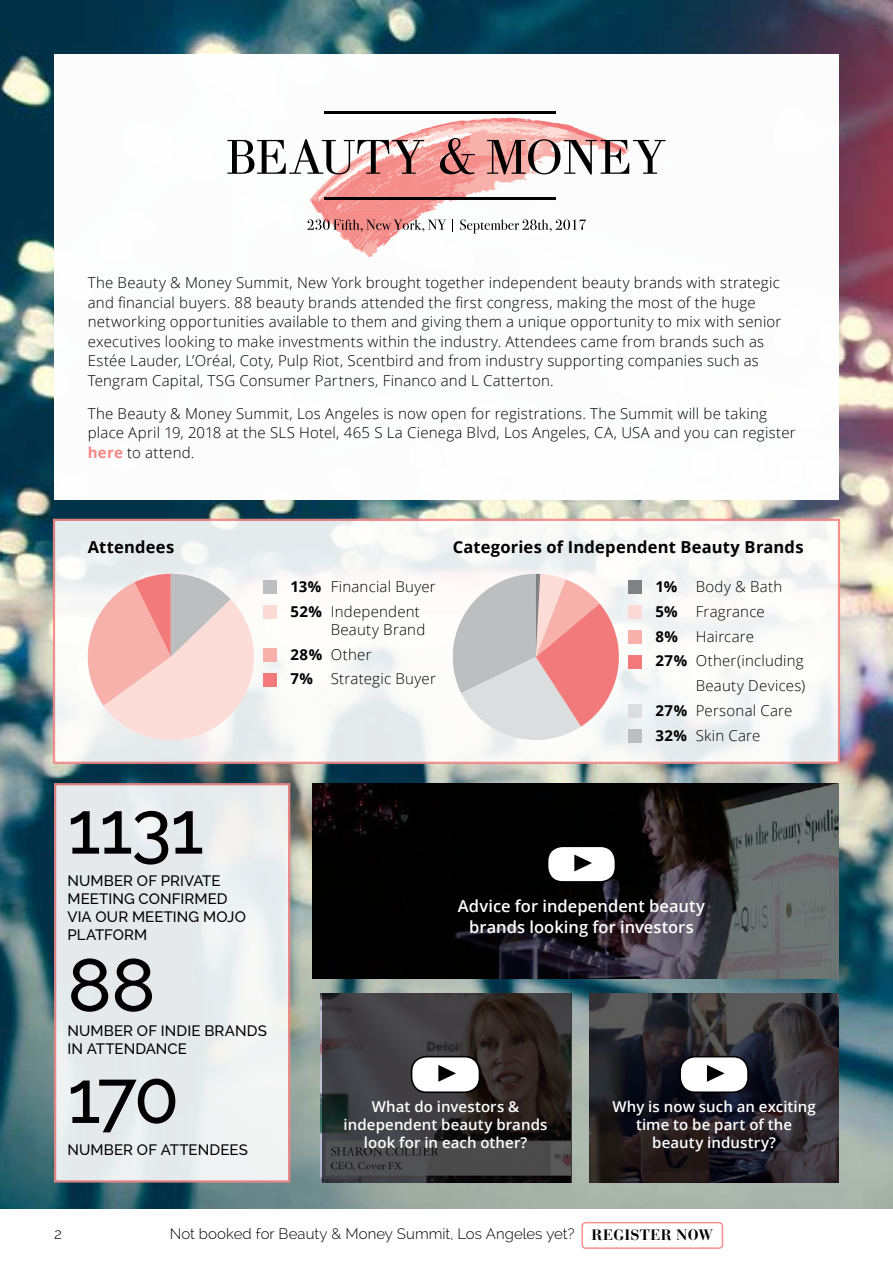
<style>
.page{position:relative;width:893px;height:1263px;background:#fff}
.page>*{position:absolute;margin:0;border:0;box-sizing:border-box;transform-origin:0 0}
.t1{font:500 74.25px "Raleway";letter-spacing:-.015em;color:#000}
.t2{font:600 16.5px/21px "Open Sans";letter-spacing:.005em;color:#fff;text-align:center}
.t3{font:700 16.5px "Open Sans";letter-spacing:.015em;color:#000}
.t4{font:300 15px/19.5px "Open Sans";letter-spacing:.015em;color:#000}
.t5{font:600 15px/18px "Open Sans";letter-spacing:.005em;color:#fff;text-align:center}
.t6{font:500 15px/18px "Raleway";letter-spacing:.005em;color:#000}
.t7{font:300 15px "Raleway";letter-spacing:.005em;color:#000}
.s1{font-weight:700;color:#f48785}
.s2{font-weight:700}
.s3{font-family:"Bauer Bodoni";font-weight:700}
</style>
<div class="page">
<img style="left:0;top:0;width:893px;height:1209px">
<div style="left:581px;top:1222px;width:142px;height:27px;border:2px solid #f5928f;border-radius:4px"></div>
<svg style="left:322px;top:993px;width:249px;height:189px;background:#383536"></svg>
<svg style="left:589px;top:993px;width:250px;height:189px;background:#2a272d"></svg>
<div style="left:54px;top:783px;width:236px;height:399px;background:linear-gradient(to right,#e3e7eb,#eff2f2);border:2px solid #f48785"></div>
<div style="left:412px;top:1057px;width:67px;height:35px;background:#fff;border-radius:15px"></div>
<div style="left:411px;top:1056px;width:69px;height:37px;border:2px solid #000;border-radius:15px"></div>
<svg style="left:438px;top:1065px;width:18px;height:17px"></svg>
<div style="left:680px;top:1057px;width:68px;height:35px;background:#fff;border-radius:15px"></div>
<div style="left:679px;top:1056px;width:70px;height:37px;border:2px solid #000;border-radius:15px"></div>
<svg style="left:707px;top:1065px;width:18px;height:17px"></svg>
<div style="left:54px;top:54px;width:785px;height:446px;background:#fff"></div>
<svg style="left:53px;top:519px;width:787px;height:245px"></svg>
<hr style="left:324px;top:111px;width:232px;height:3px;background:#010101">
<svg style="left:227px;top:118px;width:438px;height:139px"></svg>
<div style="left:263px;top:581px;width:14px;height:13px;background:#bcbec0"></div>
<div style="left:263px;top:605px;width:14px;height:14px;background:#fcdbd6"></div>
<div style="left:263px;top:648px;width:14px;height:14px;background:#f8b1aa"></div>
<div style="left:263px;top:673px;width:14px;height:13px;background:#f3797a"></div>
<div style="left:628px;top:581px;width:14px;height:13px;background:#808285"></div>
<div style="left:628px;top:605px;width:14px;height:14px;background:#fcdbd6"></div>
<div style="left:628px;top:630px;width:14px;height:14px;background:#f8b1aa"></div>
<div style="left:628px;top:655px;width:14px;height:13px;background:#f3797a"></div>
<div style="left:628px;top:704px;width:14px;height:14px;background:#dcddde"></div>
<div style="left:628px;top:729px;width:14px;height:14px;background:#bcbec0"></div>
<svg style="left:88px;top:574px;width:166px;height:166px;background:#f1cecb"></svg>
<svg style="left:453px;top:574px;width:166px;height:166px"></svg>
<svg style="left:312px;top:783px;width:527px;height:196px;background:#212022"></svg>
<div style="left:548px;top:846px;width:67px;height:36px;background:#fff;border-radius:15px"></div>
<div style="left:547px;top:845px;width:69px;height:38px;border:2px solid #000;border-radius:15px"></div>
<svg style="left:574px;top:854px;width:18px;height:17px"></svg>
<p class="t4" style="left:88px;top:273px;width:695px">The Beauty &amp; Money Summit, New York brought together independent beauty brands with strategic and financial buyers. 88 beauty brands attended the first congress, making the most of the huge networking opportunities available to them and giving them a unique opportunity to mix with senior executives looking to make investments within the industry. Attendees came from brands such as Estée Lauder, L’Oréal, Coty, Pulp Riot, Scentbird and from industry supporting companies such as Tengram Capital, TSG Consumer Partners, Financo and L Catterton.</p>
<p class="t4" style="left:88px;top:403px;width:709px">The Beauty &amp; Money Summit, Los Angeles is now open for registrations. The Summit will be taking place April 19, 2018 at the SLS Hotel, 465 S La Cienega Blvd, Los Angeles, CA, USA and you can register <span class="s1">here</span> to attend.</p>
<p class="t3" style="left:88px;top:535px;width:88px">Attendees</p>
<p class="t3" style="left:453px;top:535px;width:352px">Categories of Independent Beauty Brands</p>
<p class="t4" style="left:290px;top:576px;width:147px"><span class="s2">13%</span> Financial Buyer</p>
<p class="t4" style="left:331px;top:602px;width:96px;line-height:18px;text-indent:-40px"><span class="s2">52%</span> Independent<br>Beauty Brand</p>
<p class="t4" style="left:290px;top:644px;width:83px"><span class="s2">28%</span> Other</p>
<p class="t4" style="left:290px;top:669px;width:147px"><span class="s2">7%</span> Strategic Buyer</p>
<p class="t4" style="left:655px;top:576px;width:128px"><span class="s2">1%</span> Body &amp; Bath</p>
<p class="t4" style="left:655px;top:601px;width:111px"><span class="s2">5%</span> Fragrance</p>
<p class="t4" style="left:655px;top:626px;width:100px"><span class="s2">8%</span> Haircare</p>
<p class="t4" style="left:655px;top:651px;width:150px"><span class="s2">27%</span> Other(including</p>
<p class="t4" style="left:696px;top:675px;width:111px">Beauty Devices)</p>
<p class="t4" style="left:655px;top:700px;width:138px"><span class="s2">27%</span> Personal Care</p>
<p class="t4" style="left:655px;top:725px;width:106px"><span class="s2">32%</span> Skin Care</p>
<p class="t1" style="left:68px;top:784px;width:138px">1131</p>
<p class="t6" style="left:68px;top:871px;width:180px">NUMBER OF PRIVATE<br>MEETING CONFIRMED<br>VIA OUR MEETING MOJO<br>PLATFORM</p>
<p class="t1" style="left:68px;top:942px;width:90px">88</p>
<p class="t6" style="left:68px;top:1022px;width:201px">NUMBER OF INDIE BRANDS<br>IN ATTENDANCE</p>
<p class="t1" style="left:68px;top:1054px;width:113px">170</p>
<p class="t6" style="left:68px;top:1141px;width:182px">NUMBER OF ATTENDEES</p>
<p class="t2" style="left:458px;top:895px;width:249px">Advice for independent beauty brands looking for investors</p>
<p class="t5" style="left:344px;top:1097px;width:205px">What do investors &amp; independent beauty brands look for in each other?</p>
<p class="t5" style="left:612px;top:1097px;width:205px">Why is now such an exciting time to be part of the beauty industry?</p>
<p class="t7" style="left:54px;top:1225px;width:9px">2</p>
<p class="t7" style="left:170px;top:1225px;width:545px">Not booked for Beauty &amp; Money Summit, Los Angeles yet? <span class="s3">REGISTER NOW</span></p>
</div>
